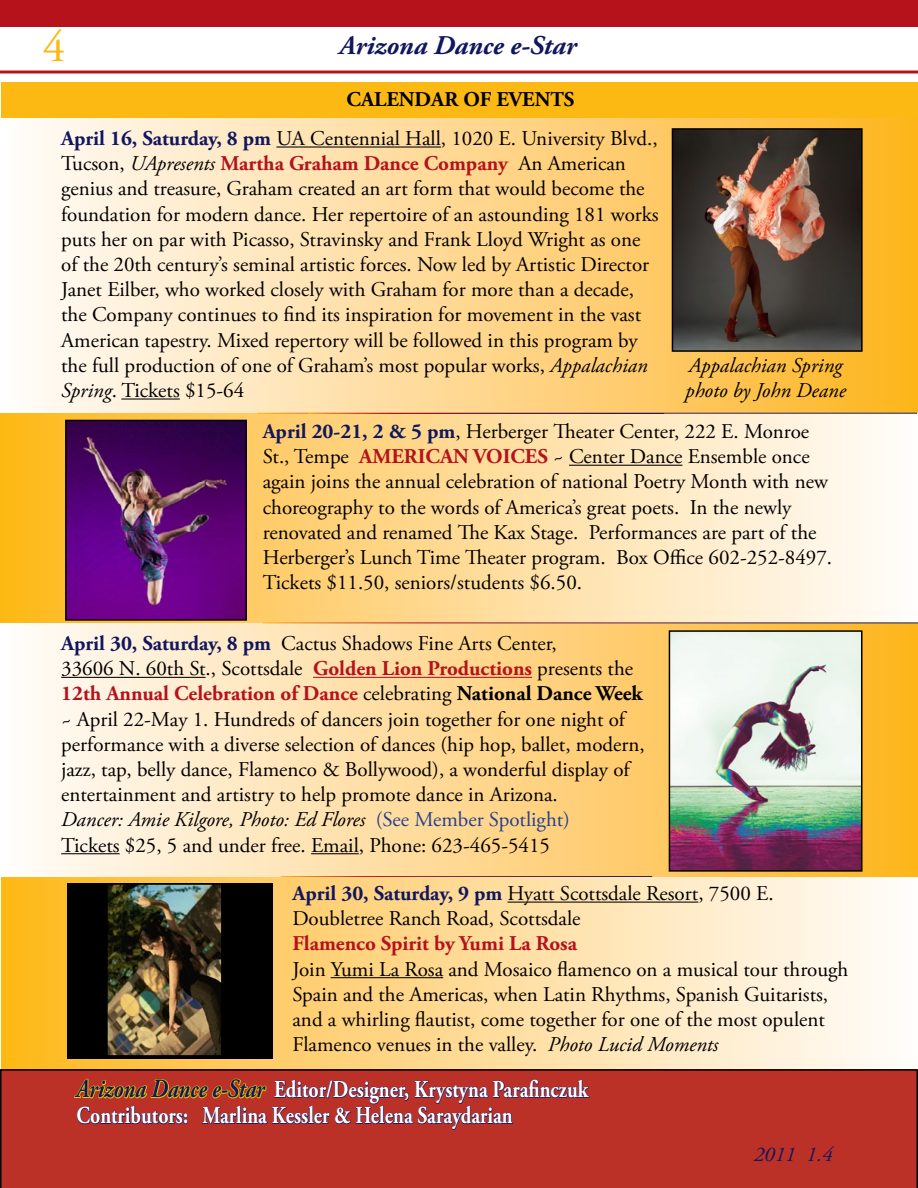
<style>
.page{position:relative;width:918px;height:1188px;background:#fff}
.page>*{position:absolute;margin:0;border:0;box-sizing:border-box;transform-origin:0 0}
.t1{font:45px "Adobe Garamond Pro";color:#fdb913}
.t2{font:italic 700 27px "Adobe Garamond Pro";color:#11175e}
.t3{font:700 24.3px/26.1px "Adobe Garamond Pro";color:#fff;scale:.81 1}
.t4{font:21px/25.2px "Adobe Garamond Pro";color:#000}
.t5{font:italic 21px/25.2px "Adobe Garamond Pro";color:#000}
.t6{font:700 21px "Adobe Garamond Pro";color:#b5121b}
.t7{font:700 21px "Adobe Garamond Pro";color:#000}
.t8{font:italic 21px "Adobe Garamond Pro";color:#11175e}
.s1{font-weight:700;color:#11175e}
.s2{font-style:italic}
.s3{font-weight:700;color:#b5121b}
.s4{font-weight:700}
.s5{color:#25408f}
.s6{font-style:italic;font-size:26.25px;color:#11175e}
</style>
<div class="page">
<svg style="left:0;top:70px;width:918px;height:4px;background:#c74d53"></svg>
<div style="left:0;top:0;width:917px;height:26px;background:#b5121b"></div>
<svg style="left:2px;top:877px;width:885px;height:192px;background:#fee4b0"></svg>
<div style="left:67px;top:883px;width:205px;height:176px;background:#000"></div>
<div style="left:1px;top:623px;width:916px;height:254px;background:linear-gradient(to right,#fffcfe,#feb524)"></div>
<div style="left:0;top:118px;width:917px;height:295px;background:linear-gradient(to right,#fffcfe,#feb523)"></div>
<div style="left:1px;top:413px;width:917px;height:210px;background:linear-gradient(to right,#feb823,#fffdff)"></div>
<hr style="left:61px;top:677px;width:145px;height:1px;background:#000">
<hr style="left:313px;top:677px;width:219px;height:1px;background:#b5121b">
<hr style="left:61px;top:853px;width:59px;height:1px;background:#000">
<hr style="left:311px;top:853px;width:48px;height:1px;background:#000">
<hr style="left:507px;top:902px;width:191px;height:1px;background:#000">
<div style="left:2px;top:82px;width:916px;height:36px;background:#fdb913"></div>
<div style="left:0;top:1069px;width:918px;height:119px;background:#bb3127"></div>
<hr style="left:257px;top:413px;width:660px;height:1px;background:#fff">
<hr style="left:263px;top:623px;width:655px;height:1px;background:#fff">
<hr style="left:276px;top:146px;width:165px;height:2px;background:#000">
<hr style="left:121px;top:398px;width:59px;height:2px;background:#000">
<img style="left:671px;top:127px;width:192px;height:226px">
<img style="left:668px;top:630px;width:195px;height:242px">
<hr style="left:569px;top:465px;width:113px;height:1px;background:#000">
<hr style="left:281px;top:876px;width:371px;height:1px;background:#fff">
<svg style="left:73px;top:883px;width:516px;height:305px;background:#b0704d"></svg>
<img style="left:64px;top:419px;width:184px;height:202px">
<h1 class="t1" style="left:43px;top:20px;width:24px">4</h1>
<p class="t2" style="left:340px;top:30px;width:238px">Arizona Dance e-Star</p>
<p class="t7" style="left:347px;top:87px;width:229px">CALENDAR OF EVENTS</p>
<p class="t4" style="left:61px;top:126px;width:599px"><span class="s1">April 16, Saturday, 8 pm</span> UA Centennial Hall, 1020 E. University Blvd., Tucson, <span class="s2">UApresents</span> <span class="s3">Martha Graham Dance Company</span> An American genius and treasure, Graham created an art form that would become the foundation for modern dance. Her repertoire of an astounding 181 works puts her on par with Picasso, Stravinsky and Frank Lloyd Wright as one of the 20th century’s seminal artistic forces. Now led by Artistic Director Janet Eilber, who worked closely with Graham for more than a decade, the Company continues to find its inspiration for movement in the vast American tapestry. Mixed repertory will be followed in this program by the full production of one of Graham’s most popular works, <span class="s2">Appalachian Spring</span>. Tickets $15-64</p>
<p class="t5" style="left:685px;top:353px;width:162px">Appalachian Spring photo by John Deane</p>
<p class="t4" style="left:263px;top:419px;width:571px"><span class="s1">April 20-21, 2 &amp; 5 pm</span>, Herberger Theater Center, 222 E. Monroe St., Tempe <span class="s3">AMERICAN VOICES</span> ~ Center Dance Ensemble once again joins the annual celebration of national Poetry Month with new choreography to the words of America’s great poets. In the newly renovated and renamed The Kax Stage. Performances are part of the Herberger’s Lunch Time Theater program. Box Office 602-252-8497.<br>Tickets $11.50, seniors/students $6.50.</p>
<p class="t4" style="left:61px;top:632px;width:585px"><span class="s1">April 30, Saturday, 8 pm</span> Cactus Shadows Fine Arts Center,<br>33606 N. 60th St., Scottsdale <span class="s3">Golden Lion Productions</span> presents the <span class="s3">12th Annual Celebration of Dance</span> celebrating <span class="s4">National Dance Week </span>~ April 22-May 1. Hundreds of dancers join together for one night of performance with a diverse selection of dances (hip hop, ballet, modern, jazz, tap, belly dance, Flamenco &amp; Bollywood), a wonderful display of entertainment and artistry to help promote dance in Arizona.<br><span class="s2">Dancer: Amie Kilgore, Photo: Ed Flores</span> <span class="s5">(See Member Spotlight)<br></span>Tickets $25, 5 and under free. Email, Phone: 623-465-5415</p>
<p class="t4" style="left:292px;top:881px;width:483px"><span class="s1">April 30, Saturday, 9 pm</span> Hyatt Scottsdale Resort, 7500 E.<br>Doubletree Ranch Road, Scottsdale</p>
<p class="t6" style="left:292px;top:932px;width:286px">Flamenco Spirit by Yumi La Rosa</p>
<p class="t4" style="left:292px;top:957px;width:557px">Join Yumi La Rosa and Mosaico flamenco on a musical tour through Spain and the Americas, when Latin Rhythms, Spanish Guitarists, and a whirling flautist, come together for one of the most opulent Flamenco venues in the valley. <span class="s2">Photo Lucid Moments</span></p>
<p class="t3" style="left:76px;top:1077px;width:633px"><span class="s6">Arizona Dance e-Star</span> Editor/Designer, Krystyna Parafinczuk<br>Contributors: Marlina Kessler &amp; Helena Saraydarian</p>
<p class="t8" style="left:821px;top:1140px;width:12px">3</p>
<p class="t8" style="left:754px;top:1142px;width:80px">2011 1.4</p>
</div>
